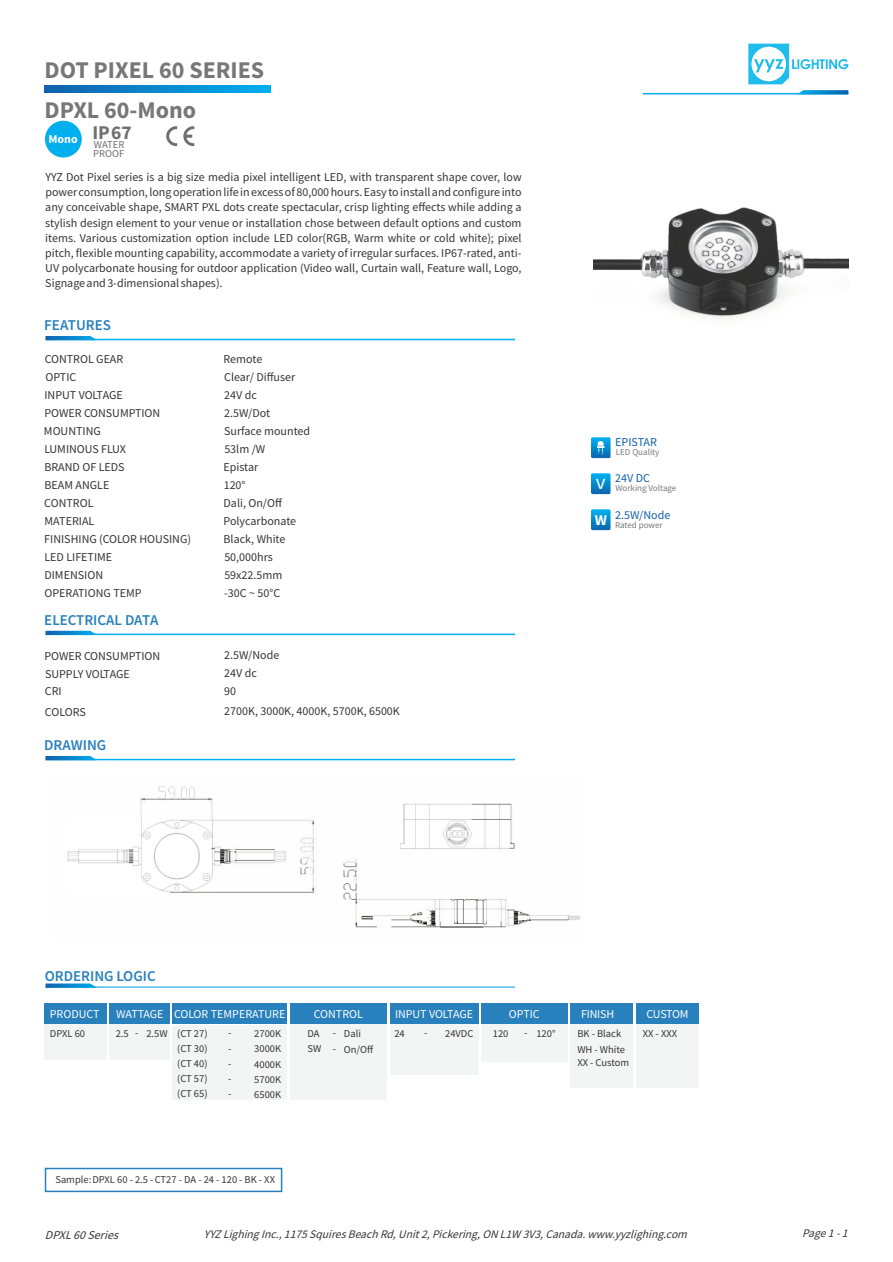
<style>
.page{position:relative;width:893px;height:1262px;background:#fff}
.page>*{position:absolute;margin:0;border:0;box-sizing:border-box;transform-origin:0 0}
.t1{font:700 24px/40.2px "Source Sans Pro";color:#777778}
.t2{font:21px "Source Sans Pro";color:#fefefe}
.t3{font:700 19.5px "Source Sans Pro";color:#6f6f6f}
.t4{font:600 15px "Source Sans Pro";color:#2880bd}
.t5{font:12px/18px "Source Sans Pro";color:#373435}
.t6{font:12px "Source Sans Pro";letter-spacing:-.005em;color:#fefefe}
.t7{font:12px "Source Sans Pro";color:#1261ac}
.t8{font:italic 12px "Source Sans Pro";color:#373435}
.t9{font:700 12px "Source Sans Pro";color:#fefefe}
.t10{font:italic 11.55px "Source Sans Pro";color:#373435}
.t11{font:10.5px/15.1px "Source Sans Pro";color:#373435}
.t12{font:10.5px/9px "Source Sans Pro";color:#6f6f6f}
.t13{font:9px "Source Sans Pro";color:#7b7a7b}
</style>
<div class="page">
<img style="left:67px;top:786px;width:513px;height:142px">
<svg style="left:748px;top:44px;width:100px;height:40px"></svg>
<hr style="left:643px;top:93px;width:205px;height:1px;background:#00afef">
<hr style="left:45px;top:339px;width:470px;height:1px;background:#00afef">
<svg style="left:45px;top:336px;width:52px;height:4px"></svg>
<hr style="left:45px;top:633px;width:470px;height:2px;background:#00afef">
<hr style="left:45px;top:759px;width:470px;height:1px;background:#00afef">
<svg style="left:45px;top:631px;width:52px;height:4px"></svg>
<svg style="left:45px;top:756px;width:52px;height:4px"></svg>
<svg style="left:796px;top:90px;width:52px;height:4px"></svg>
<svg style="left:591px;top:437px;width:19px;height:21px"></svg>
<svg style="left:597px;top:441px;width:7px;height:13px"></svg>
<svg style="left:591px;top:473px;width:19px;height:21px"></svg>
<svg style="left:591px;top:509px;width:19px;height:21px"></svg>
<svg style="left:166px;top:126px;width:11px;height:20px"></svg>
<svg style="left:183px;top:126px;width:11px;height:20px"></svg>
<div style="left:45px;top:121px;width:37px;height:36px;background:#00afef;border-radius:50%"></div>
<svg style="left:45px;top:85px;width:226px;height:8px;background:#0987cd"></svg>
<div style="left:290px;top:1008px;width:97px;height:91px;background:#f3f4f4"></div>
<div style="left:44px;top:1023px;width:62px;height:36px;background:#f3f4f4"></div>
<div style="left:290px;top:1003px;width:97px;height:21px;background:#2880bd"></div>
<hr style="left:45px;top:986px;width:470px;height:1px;background:#4fbdec">
<svg style="left:45px;top:983px;width:52px;height:4px"></svg>
<div style="left:44px;top:1003px;width:62px;height:21px;background:#2880bd"></div>
<div style="left:109px;top:1003px;width:61px;height:21px;background:#2880bd"></div>
<div style="left:390px;top:1003px;width:88px;height:21px;background:#2880bd"></div>
<div style="left:109px;top:1023px;width:61px;height:36px;background:#f3f4f4"></div>
<div style="left:390px;top:1023px;width:88px;height:51px;background:#f3f4f4"></div>
<div style="left:570px;top:1003px;width:63px;height:21px;background:#2880bd"></div>
<div style="left:636px;top:1003px;width:62px;height:21px;background:#2880bd"></div>
<div style="left:570px;top:1023px;width:63px;height:64px;background:#f3f4f4"></div>
<div style="left:636px;top:1023px;width:62px;height:64px;background:#f3f4f4"></div>
<div style="left:173px;top:1003px;width:114px;height:21px;background:#2880bd"></div>
<div style="left:172px;top:1024px;width:115px;height:75px;background:#f3f4f4"></div>
<div style="left:481px;top:1023px;width:86px;height:38px;background:#f3f4f4"></div>
<div style="left:481px;top:1003px;width:86px;height:21px;background:#2880bd"></div>
<div style="left:45px;top:1167px;width:237px;height:25px;border:2px solid #2880bd"></div>
<img style="left:593px;top:207px;width:255px;height:111px">
<h1 class="t1" style="left:44px;top:52px;width:221px">DOT PIXEL 60 SERIES<br>DPXL 60-Mono</h1>
<p class="t9" style="left:48px;top:134px;width:31px">Mono</p>
<h3 class="t3" style="left:93px;top:124px;width:41px">IP67</h3>
<p class="t12" style="left:93px;top:141px;width:33px">WATER<br>PROOF</p>
<p class="t5" style="left:45px;top:171px;width:478px;line-height:15.1px;text-align:justify">YYZ Dot Pixel series is a big size media pixel intelligent LED, with transparent shape cover, low power consumption, long operation life in excess of 80,000 hours. Easy to install and configure into any conceivable shape, SMART PXL dots create spectacular, crisp lighting effects while adding a stylish design element to your venue or installation chose between default options and custom items. Various customization option include LED color(RGB, Warm white or cold white); pixel pitch, flexible mounting capability, accommodate a variety of irregular surfaces. IP67-rated, anti-UV polycarbonate housing for outdoor application (Video wall, Curtain wall, Feature wall, Logo, Signage and 3-dimensional shapes).</p>
<p class="t4" style="left:44px;top:318px;width:68px">FEATURES</p>
<p class="t5" style="left:45px;top:350px;width:80px">CONTROL GEAR</p>
<p class="t5" style="left:223px;top:350px;width:40px">Remote</p>
<p class="t5" style="left:44px;top:369px;width:117px">OPTIC<br>INPUT VOLTAGE<br>POWER CONSUMPTION</p>
<p class="t5" style="left:224px;top:369px;width:73px">Clear/ Diffuser</p>
<p class="t5" style="left:224px;top:387px;width:47px">24V dc<br>2.5W/Dot</p>
<p class="t5" style="left:44px;top:423px;width:149px">MOUNTING<br>LUMINOUS FLUX<br>BRAND OF LEDS<br>BEAM ANGLE<br>CONTROL<br>MATERIAL<br>FINISHING (COLOR HOUSING)<br>LED LIFETIME<br>DIMENSION</p>
<p class="t5" style="left:223px;top:423px;width:88px">Surface mounted<br>53lm /W<br>Epistar<br>120°</p>
<p class="t5" style="left:223px;top:495px;width:60px">Dali, On/Off</p>
<p class="t5" style="left:223px;top:513px;width:74px">Polycarbonate<br>Black, White</p>
<p class="t5" style="left:224px;top:567px;width:60px">59x22.5mm</p>
<p class="t5" style="left:224px;top:549px;width:50px">50,000hrs</p>
<p class="t5" style="left:44px;top:584px;width:99px">OPERATIONG TEMP</p>
<p class="t5" style="left:224px;top:584px;width:58px">-30C ~ 50°C</p>
<p class="t4" style="left:44px;top:613px;width:116px">ELECTRICAL DATA</p>
<p class="t5" style="left:44px;top:648px;width:117px">POWER CONSUMPTION<br>SUPPLY VOLTAGE<br>CRI</p>
<p class="t5" style="left:45px;top:704px;width:43px">COLORS</p>
<p class="t4" style="left:44px;top:738px;width:64px">DRAWING</p>
<p class="t5" style="left:224px;top:647px;width:57px">2.5W/Node</p>
<p class="t5" style="left:224px;top:665px;width:34px">24V dc</p>
<p class="t5" style="left:224px;top:682px;width:177px;line-height:20.1px">90<br>2700K, 3000K, 4000K, 5700K, 6500K</p>
<p class="t7" style="left:615px;top:437px;width:43px">EPISTAR</p>
<p class="t13" style="left:616px;top:449px;width:45px">LED Quality</p>
<p class="t7" style="left:615px;top:473px;width:36px">24V DC</p>
<h2 class="t2" style="left:596px;top:473px;width:11px">v</h2>
<p class="t13" style="left:615px;top:485px;width:62px">Working Voltage</p>
<p class="t7" style="left:615px;top:509px;width:57px">2.5W/Node</p>
<p class="t13" style="left:594px;top:521px;width:69px"><sup>W</sup> Rated power</p>
<p class="t4" style="left:45px;top:969px;width:112px">ORDERING LOGIC</p>
<p class="t6" style="left:50px;top:1008px;width:51px">PRODUCT</p>
<p class="t6" style="left:116px;top:1008px;width:49px">WATTAGE</p>
<p class="t6" style="left:395px;top:1008px;width:79px">INPUT VOLTAGE</p>
<p class="t11" style="left:394px;top:1027px;width:12px">24</p>
<p class="t11" style="left:424px;top:1027px;width:51px">- 24VDC</p>
<p class="t6" style="left:174px;top:1008px;width:113px">COLOR TEMPERATURE</p>
<p class="t6" style="left:314px;top:1008px;width:51px">CONTROL</p>
<p class="t6" style="left:509px;top:1008px;width:32px">OPTIC</p>
<p class="t11" style="left:177px;top:1026px;width:32px">(CT 27)</p>
<p class="t11" style="left:228px;top:1027px;width:55px">- 2700K</p>
<p class="t11" style="left:177px;top:1041px;width:32px">(CT 30)</p>
<p class="t11" style="left:228px;top:1042px;width:55px">- 3000K</p>
<p class="t11" style="left:177px;top:1056px;width:32px">(CT 40)</p>
<p class="t11" style="left:228px;top:1056px;width:5px">- -</p>
<p class="t11" style="left:254px;top:1057px;width:28px">4000K</p>
<p class="t11" style="left:344px;top:1026px;width:31px">Dali<br>On/Off</p>
<p class="t11" style="left:50px;top:1026px;width:37px">DPXL 60</p>
<p class="t11" style="left:307px;top:1027px;width:15px">DA<br>SW</p>
<p class="t11" style="left:116px;top:1026px;width:53px">2.5 - 2.5W</p>
<p class="t11" style="left:493px;top:1026px;width:17px">120</p>
<p class="t11" style="left:524px;top:1027px;width:33px">- 120°</p>
<p class="t11" style="left:333px;top:1026px;width:5px">-</p>
<p class="t11" style="left:177px;top:1072px;width:32px">(CT 57)</p>
<p class="t11" style="left:254px;top:1072px;width:28px">5700K</p>
<p class="t11" style="left:177px;top:1087px;width:32px">(CT 65)</p>
<p class="t11" style="left:254px;top:1087px;width:28px">6500K</p>
<p class="t11" style="left:228px;top:1086px;width:5px">-</p>
<p class="t6" style="left:581px;top:1008px;width:35px">FINISH</p>
<p class="t6" style="left:646px;top:1008px;width:44px">CUSTOM</p>
<p class="t11" style="left:577px;top:1027px;width:45px">BK - Black</p>
<p class="t11" style="left:642px;top:1027px;width:36px">XX - XXX</p>
<p class="t11" style="left:577px;top:1043px;width:53px;line-height:13.5px">WH - White<br>XX - Custom</p>
<p class="t11" style="left:55px;top:1172px;width:221px">Sample: DPXL 60 - 2.5 - CT27 - DA - 24 - 120 - BK - XX</p>
<p class="t8" style="left:45px;top:1229px;width:78px">DPXL60Series</p>
<p class="t10" style="left:204px;top:1228px;width:487px">YYZ Lighing Inc.,1175SquiresBeach Rd,Unit2,Pickering,ON L1W 3V3,Canada.www.yyzlighing.com</p>
<p class="t10" style="left:802px;top:1228px;width:50px">Page1-1</p>
</div>
